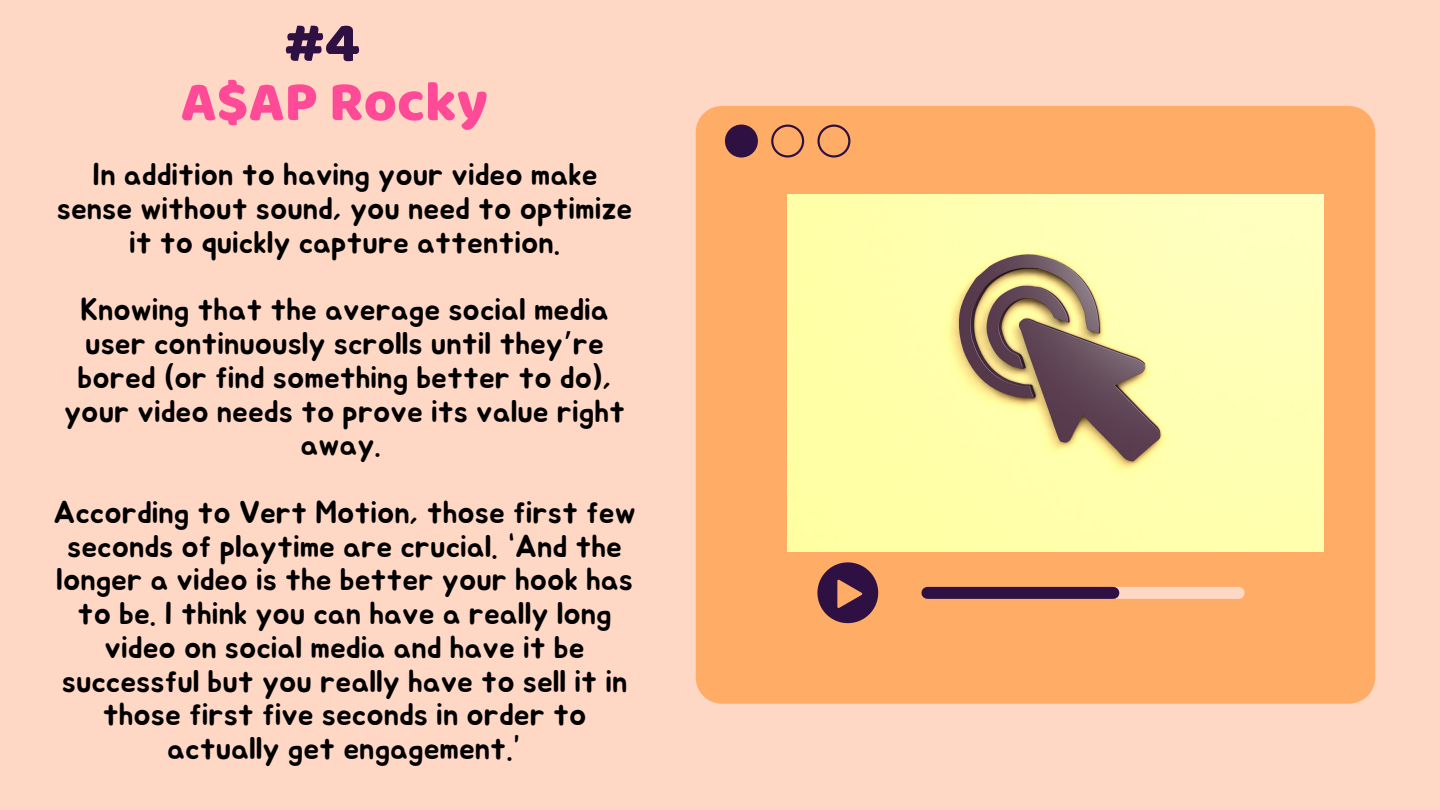
<style>
.page{position:relative;width:1440px;height:810px;background:#ffd7c5}
.page>*{position:absolute;margin:0;border:0;box-sizing:border-box;transform-origin:0 0}
.t1{font:57px "Baloo Da";color:#ff4a97}
.t2{font:57px "Baloo Da";color:#2e1042}
.t3{font:31.3px/33.8px "Jua";color:#000;text-align:center}
.s1{font-family:"Noto Sans Gurmukhi"}
</style>
<div class="page">
<div style="left:696px;top:106px;width:679px;height:598px;background:#ffac67;border-radius:26px"></div>
<div style="left:725px;top:125px;width:33px;height:33px;background:#2e1042;border-radius:50%"></div>
<svg style="left:771px;top:125px;width:33px;height:33px"></svg>
<svg style="left:817px;top:125px;width:33px;height:33px"></svg>
<div style="left:927px;top:587px;width:312px;height:12px;background:#ffd7c5"></div>
<div style="left:927px;top:587px;width:186px;height:12px;background:#2e1042"></div>
<svg style="left:817px;top:562px;width:61px;height:61px"></svg>
<img style="left:788px;top:194px;width:536px;height:357px">
<h1 class="t2" style="left:284px;top:8px;width:77px">#4</h1>
<h1 class="t1" style="left:181px;top:67px;width:309px">A$AP Rocky</h1>
<p class="t3" style="left:57px;top:159px;width:577px">In addition to having your video make sense without sound, you need to optimize it to quickly capture attention.</p>
<p class="t3" style="left:64px;top:294px;width:562px">Knowing that the average social media user continuously scrolls until they<span class="s1">’</span>re bored (or find something better to do), your video needs to prove its value right away.</p>
<p class="t3" style="left:54px;top:496px;width:584px">According to Vert Motion, those first few seconds of playtime are crucial. “And the longer a video is the better your hook has to be. I think you can have a really long video on social media and have it be successful but you really have to sell it in those first five seconds in order to actually get engagement.”</p>
</div>
